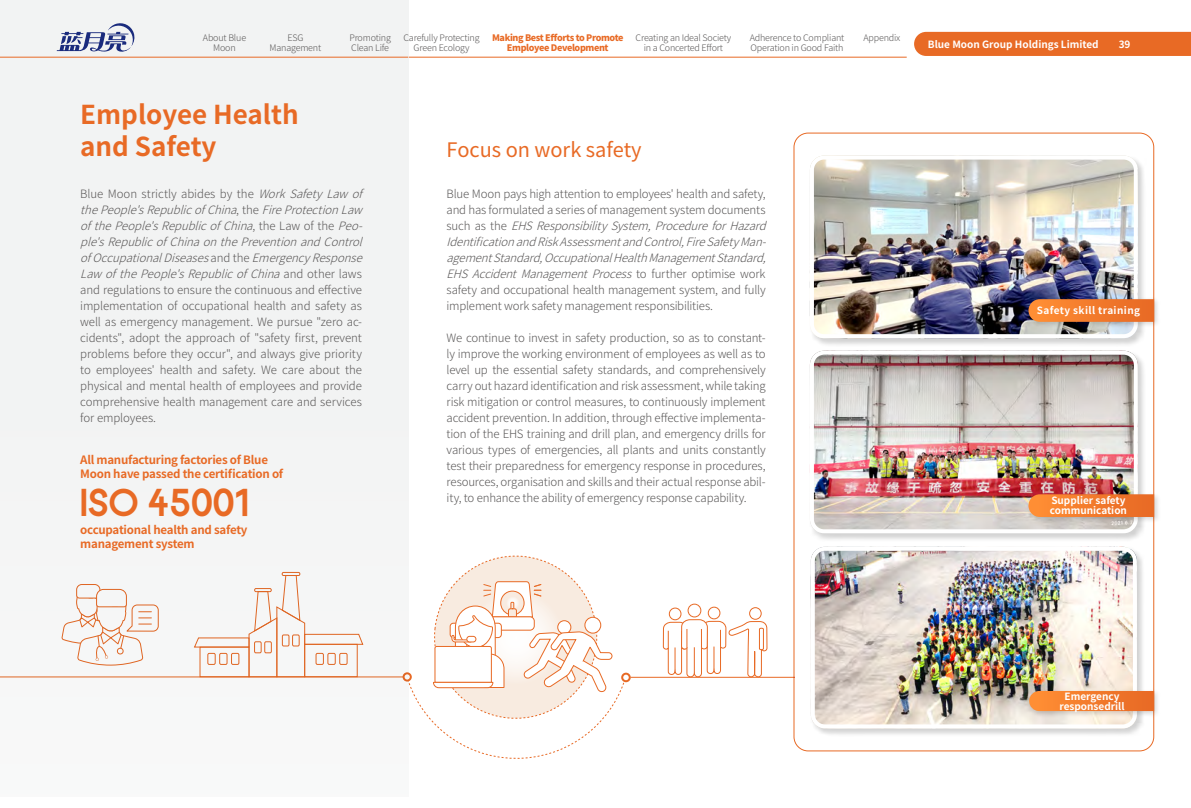
<style>
.page{position:relative;width:1191px;height:808px;background:#fff}
.page>*{position:absolute;margin:0;border:0;box-sizing:border-box;transform-origin:0 0}
.t1{font:700 38px "Repair";letter-spacing:-.02em;color:#e86a25}
.t2{font:700 26px/32px "Source Han Sans CN";color:#e86a25}
.t3{font:20px "Source Han Sans CN";color:#e86a25}
.t4{font:300 11.5px/16px "Source Han Sans CN";letter-spacing:-.01em;color:#595757}
.t5{font:700 11.5px/13.8px "Source Han Sans CN";letter-spacing:-.02em;color:#e86a25}
.t6{font:700 10px/10px "Source Han Sans CN";color:#fff;text-align:center}
.t7{font:700 10px "Source Han Sans CN";letter-spacing:.04em;color:#fff}
.t8{font:300 9px/10px "Source Han Sans CN";letter-spacing:-.02em;color:#595757;text-align:center}
.t9{font:800 9px/10px "Source Han Sans CN";letter-spacing:-.04em;color:#e86a25;text-align:center}
.s1{font-style:italic}
</style>
<div class="page">
<div style="left:914px;top:32px;width:277px;height:24px;background:#e86a25"></div>
<hr style="left:0;top:57px;width:906px;height:1px;background:#e86a25">
<div style="left:0;top:0;width:408px;height:797px;background:#f2f3f3"></div>
<hr style="left:0;top:57px;width:408px;height:1px;background:#e86a25">
<svg style="left:57px;top:23px;width:78px;height:29px"></svg>
<div style="left:810px;top:546px;width:335px;height:191px;background:#000;opacity:.18"></div>
<img style="left:811px;top:547px;width:326px;height:181px">
<div style="left:811px;top:547px;width:326px;height:181px;border:4px solid #fff;border-radius:12px"></div>
<div style="left:1026px;top:688px;width:134px;height:30px;background:#000;opacity:.15"></div>
<svg style="left:1029px;top:691px;width:125px;height:20px;background:#f27c2e"></svg>
<div style="left:809px;top:350px;width:337px;height:192px;background:#000;opacity:.18"></div>
<img style="left:810px;top:351px;width:327px;height:179px">
<div style="left:810px;top:351px;width:327px;height:182px;border:4px solid #fff;border-radius:12px"></div>
<div style="left:1026px;top:492px;width:134px;height:32px;background:#000;opacity:.15"></div>
<svg style="left:1028px;top:494px;width:126px;height:23px;background:#f17b2f"></svg>
<div style="left:809px;top:155px;width:337px;height:192px;background:#000;opacity:.18"></div>
<img style="left:810px;top:156px;width:327px;height:182px">
<div style="left:810px;top:156px;width:327px;height:182px;border:4px solid #fff;border-radius:12px"></div>
<div style="left:1026px;top:296px;width:134px;height:32px;background:#000;opacity:.15"></div>
<svg style="left:1028px;top:299px;width:126px;height:23px;background:#ed792e"></svg>
<hr style="left:631px;top:677px;width:163px;height:1px;background:#e86a25">
<div style="left:621px;top:673px;width:10px;height:9px;border:2px solid #e86a25;border-radius:50%"></div>
<hr style="left:0;top:676px;width:403px;height:1px;background:#e86a25">
<div style="left:402px;top:672px;width:10px;height:9px;border:2px solid #e86a25;border-radius:50%"></div>
<svg style="left:194px;top:576px;width:170px;height:101px"></svg>
<div style="left:282px;top:634px;width:7px;height:12px;border:1px solid #e86a25"></div>
<div style="left:292px;top:634px;width:7px;height:12px;border:1px solid #e86a25"></div>
<div style="left:339px;top:653px;width:8px;height:12px;border:1px solid #e86a25"></div>
<div style="left:327px;top:653px;width:9px;height:12px;border:1px solid #e86a25"></div>
<div style="left:316px;top:653px;width:8px;height:12px;border:1px solid #e86a25"></div>
<div style="left:231px;top:653px;width:8px;height:12px;border:1px solid #e86a25"></div>
<div style="left:219px;top:653px;width:8px;height:12px;border:1px solid #e86a25"></div>
<div style="left:207px;top:653px;width:8px;height:12px;border:1px solid #e86a25"></div>
<div style="left:254px;top:641px;width:7px;height:12px;border:1px solid #e86a25"></div>
<div style="left:264px;top:641px;width:8px;height:12px;border:1px solid #e86a25"></div>
<div style="left:282px;top:572px;width:18px;height:4px;border:1px solid #e86a25"></div>
<div style="left:254px;top:588px;width:18px;height:4px;border:1px solid #e86a25"></div>
<svg style="left:662px;top:603px;width:105px;height:75px"></svg>
<svg style="left:407px;top:555px;width:218px;height:204px"></svg>
<svg style="left:61px;top:584px;width:98px;height:82px"></svg>
<p class="t8" style="left:203px;top:32px;width:45px">About Blue<br>Moon</p>
<p class="t8" style="left:349px;top:32px;width:43px;text-align:left">Promoting<br>Clean Life</p>
<p class="t8" style="left:403px;top:32px;width:78px">Carefully Protecting<br>Green Ecology</p>
<p class="t8" style="left:205px;top:32px;width:45px">About Blue<br>Moon</p>
<p class="t8" style="left:269px;top:32px;width:53px">ESG<br>Management</p>
<p class="t9" style="left:492px;top:32px;width:133px">Making Best Efforts to Promote<br>Employee Development</p>
<p class="t8" style="left:635px;top:32px;width:97px">Creating an Ideal Society in a Concerted Effort</p>
<p class="t8" style="left:749px;top:32px;width:96px;text-align:left">Adherence to Compliant<br>Operation in Good Faith</p>
<p class="t8" style="left:863px;top:32px;width:38px">Appendix</p>
<h2 class="t2" style="left:80px;top:99px;width:220px">Employee Health and Safety</h2>
<p class="t4" style="left:80px;top:186px;width:292px">Blue Moon strictly abides by the <span class="s1">WorkSafetyLawof thePeople'sRepublicofChina</span>, t h e <span class="s1">FireProtectionLaw ofthePeople'sRepublicofChina</span>, t h e L a w o f t h e <span class="s1">Peo&shy;ple'sRepublicofChinaonthePreventionandControl ofOccupationalDiseases</span>a n d t h e <span class="s1">EmergencyResponse LawofthePeople'sRepublicofChina</span>a n d o t h e r l a w s and regulations to ensure the continuous and effective implementation of occupational health and safety as well as emergency management. We pursue "zero ac&shy;cidents", adopt the approach of "safety first, prevent problems before they occur", and always give priority to employees' health and safety. We care about the physical and mental health of employees and provide comprehensive health management care and services for employees.</p>
<p class="t5" style="left:80px;top:454px;width:204px">All manufacturing factories of Blue<br>Moon have passed the certification of</p>
<h1 class="t1" style="left:80px;top:488px;width:172px">ISO 45001</h1>
<p class="t5" style="left:80px;top:523px;width:169px">occupational health and safety management system</p>
<h3 class="t3" style="left:446px;top:138px;width:196px">Focus on work safety</h3>
<p class="t4" style="left:446px;top:186px;width:329px">Blue Moon pays high attention to employees' health and safety, and has formulated a series of management system documents<br>s u c h a s t h e <span class="s1">EHSResponsibilitySystem,ProcedureforHazard IdentificationandRiskAssessmentandControl,FireSafetyMan&shy;agementStandard,OccupationalHealthManagementStandard, EHSAccidentManagementProcess</span>t o f u r t h e r o p t i m i s e w o r k safety and occupational health management system, and fully implement work safety management responsibilities.</p>
<p class="t4" style="left:446px;top:330px;width:320px;text-align:justify">We continue to invest in safety production, so as to constant&shy;ly improve the working environment of employees as well as to level up the essential safety standards, and comprehensively carry out hazard identification and risk assessment, while taking risk mitigation or control measures, to continuously implement accident prevention. In addition, through effective implementa&shy;tion of the EHS training and drill plan, and emergency drills for various types of emergencies, all plants and units constantly test their preparedness for emergency response in procedures, resources, organisation and skills and their actual response abil&shy;ity, to enhance the ability of emergency response capability.</p>
<p class="t6" style="left:928px;top:40px;width:172px">Blue Moon Group Holdings Limited</p>
<p class="t6" style="left:1118px;top:40px;width:13px">39</p>
<p class="t7" style="left:1036px;top:305px;width:105px">Safety skill training</p>
<p class="t6" style="left:1050px;top:496px;width:79px;text-align:left">Supplier safety communication</p>
<p class="t6" style="left:1059px;top:691px;width:67px">Emergency responsedrill</p>
</div>
